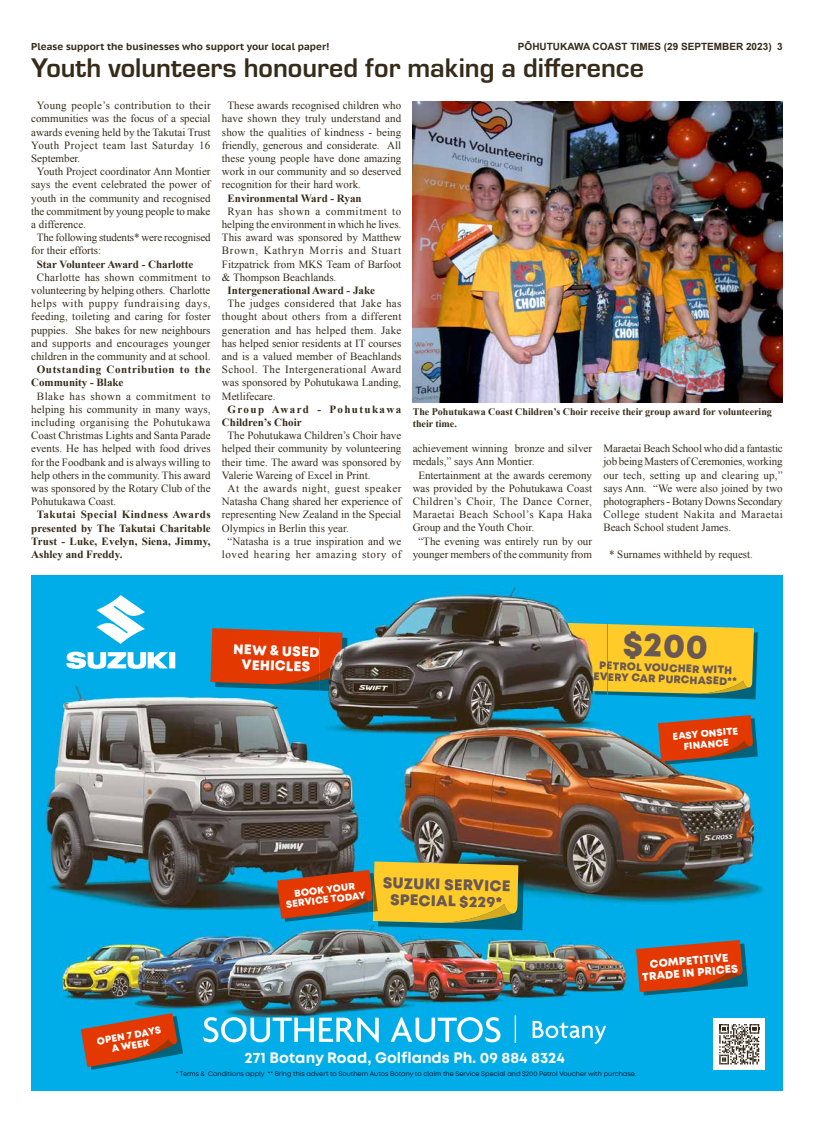
<style>
.page{position:relative;width:814px;height:1134px;background:#fff}
.page>*{position:absolute;margin:0;border:0;box-sizing:border-box;transform-origin:0 0}
.t1{font:800 33.7px "Mont";color:#695854}
.t2{font:700 28px "Eurostile";color:#362b1a}
.t3{font:800 15.3px/16.5px "Mont";color:#695854;text-align:center}
.t4{font:700 15.2px "Mont";color:#fff}
.t5{font:800 13.8px/14.9px "Mont";color:#fff;text-align:center}
.t6{font:800 11.1px/12px "Mont";color:#fff;text-align:center}
.t7{font:11px/13.2px "Times New Roman";color:#362b1a;text-align:justify}
.t8{font:700 11px/13.2px "Times New Roman";color:#362b1a;text-align:justify}
.t9{font:11px "Times New Roman";letter-spacing:.04em;color:#362b1a}
.t10{font:700 11px/13.2px "Times New Roman";letter-spacing:.05em;color:#362b1a}
.t11{font:700 11px/13.2px "Times New Roman";letter-spacing:.125em;color:#362b1a}
.t12{font:11px "Times New Roman";letter-spacing:.025em;color:#362b1a}
.t13{font:11px "Times New Roman";letter-spacing:.03em;color:#362b1a}
.t14{font:11px "Times New Roman";letter-spacing:.05em;color:#362b1a}
.t15{font:11px "Times New Roman";letter-spacing:.035em;color:#362b1a}
.t16{font:800 10.9px/11.1px "Mont";color:#695854;text-align:center}
.t17{font:700 10px/12px "Times New Roman";color:#362b1a}
.t18{font:700 10px "PT Sans Caption";color:#362b1a}
.t19{font:700 10px "Arial";color:#362b1a}
.t20{font:800 9.9px/10px "Mont";color:#fff;text-align:center}
.t21{font:6.6px "Mont";color:#000014}
.s1{color:#685854}
</style>
<div class="page">
<div style="left:31px;top:575px;width:751px;height:516px;background:#00ade9"></div>
<svg style="left:203px;top:1018px;width:313px;height:25px"></svg>
<svg style="left:532px;top:1021px;width:74px;height:23px"></svg>
<svg style="left:96px;top:595px;width:49px;height:49px"></svg>
<svg style="left:66px;top:652px;width:109px;height:17px"></svg>
<img style="left:60px;top:923px;width:567px;height:95px">
<img style="left:207px;top:1015px;width:309px;height:3px">
<div style="left:713px;top:1018px;width:51px;height:52px;background:#fff"></div>
<svg style="left:719px;top:1024px;width:40px;height:40px"></svg>
<svg style="left:636px;top:940px;width:112px;height:55px"></svg>
<svg style="left:81px;top:1013px;width:102px;height:57px"></svg>
<img style="left:45px;top:685px;width:320px;height:227px">
<svg style="left:210px;top:628px;width:109px;height:63px;background:#bb451e"></svg>
<img style="left:342px;top:586px;width:252px;height:148px">
<svg style="left:594px;top:624px;width:163px;height:75px;background:#d6bf3d"></svg>
<img style="left:567px;top:623px;width:40px;height:68px">
<img style="left:319px;top:638px;width:28px;height:47px">
<img style="left:319px;top:632px;width:23px;height:44px">
<img style="left:319px;top:667px;width:19px;height:13px">
<img style="left:319px;top:685px;width:50px;height:49px">
<img style="left:396px;top:727px;width:368px;height:178px">
<img style="left:664px;top:718px;width:93px;height:47px">
<img style="left:658px;top:715px;width:95px;height:46px">
<img style="left:702px;top:741px;width:49px;height:17px">
<img style="left:383px;top:710px;width:224px;height:24px">
<img style="left:378px;top:923px;width:144px;height:7px">
<img style="left:523px;top:871px;width:1px;height:34px">
<svg style="left:277px;top:861px;width:246px;height:62px;background:#c09133"></svg>
<img style="left:412px;top:102px;width:370px;height:301px">
<p class="t18" style="left:31px;top:40px;width:299px">Please support the businesses who support your local paper!</p>
<p class="t19" style="left:518px;top:40px;width:266px">PŌHUTUKAWA COAST TIMES (29 SEPTEMBER 2023) 3</p>
<h2 class="t2" style="left:31px;top:48px;width:614px">Youth volunteers honoured for making a difference</h2>
<p class="t12" style="left:37px;top:98px;width:175px">Young people’s contribution to their</p>
<p class="t7" style="left:31px;top:112px;width:181px">communities was the focus of a special</p>
<p class="t7" style="left:31px;top:125px;width:181px">awards evening held by the Takutai Trust</p>
<p class="t9" style="left:31px;top:138px;width:181px">Youth Project team last Saturday 16</p>
<p class="t7" style="left:31px;top:151px;width:51px">September.</p>
<p class="t7" style="left:37px;top:165px;width:175px">Youth Project coordinator Ann Montier</p>
<p class="t7" style="left:31px;top:178px;width:181px">says the event celebrated the power of</p>
<p class="t7" style="left:31px;top:191px;width:181px">youth in the community and recognised</p>
<p class="t7" style="left:31px;top:204px;width:181px">the commitment by young people to make</p>
<p class="t7" style="left:31px;top:217px;width:56px">a difference.</p>
<p class="t7" style="left:37px;top:231px;width:175px">The following students* were recognised</p>
<p class="t7" style="left:31px;top:244px;width:72px">for their efforts:</p>
<p class="t8" style="left:37px;top:257px;width:158px">Star Volunteer Award - Charlotte</p>
<p class="t7" style="left:31px;top:270px;width:181px;text-align:center">Charlotte has shown commitment to volunteering by helping others. Charlotte helps with puppy fundraising days, feeding, toileting and caring for foster puppies. She bakes for new neighbours and supports and encourages younger children in the community and at school.</p>
<p class="t10" style="left:31px;top:363px;width:181px;text-indent:6px">Outstanding Contribution to the<br>Community - Blake</p>
<p class="t7" style="left:31px;top:389px;width:181px;text-indent:6px">Blake has shown a commitment to helping his community in many ways, including organising the Pohutukawa Coast Christmas Lights and Santa Parade events. He has helped with food drives for the Foodbank and is always willing to help others in the community. This award was sponsored by the Rotary Club of the Pohutukawa Coast.</p>
<p class="t8" style="left:31px;top:508px;width:181px;text-indent:6px">Takutai Special Kindness Awards presented by The Takutai Charitable Trust - Luke, Evelyn, Siena, Jimmy, Ashley and Freddy.</p>
<p class="t7" style="left:222px;top:99px;width:181px;text-indent:6px">These awards recognised children who have shown they truly understand and show the qualities of kindness - being friendly, generous and considerate. All these young people have done amazing work in our community and so deserved recognition for their hard work.</p>
<p class="t8" style="left:227px;top:191px;width:135px">Environmental Ward - Ryan</p>
<p class="t7" style="left:222px;top:204px;width:181px;text-indent:6px">Ryan has shown a commitment to helping the environment in which he lives.<br>This award was sponsored by Matthew Brown, Kathryn Morris and Stuart Fitzpatrick from MKS Team of Barfoot &amp; Thompson Beachlands.</p>
<p class="t8" style="left:227px;top:284px;width:149px">Intergenerational Award - Jake</p>
<p class="t7" style="left:222px;top:297px;width:181px;text-indent:6px">The judges considered that Jake has thought about others from a different generation and has helped them. Jake has helped senior residents at IT courses and is a valued member of Beachlands School. The Intergenerational Award was sponsored by Pohutukawa Landing, Metlifecare.</p>
<p class="t11" style="left:222px;top:402px;width:181px;text-indent:6px">Group Award - Pohutukawa<br>Children’s Choir</p>
<p class="t7" style="left:227px;top:429px;width:175px">The Pohutukawa Children’s Choir have</p>
<p class="t7" style="left:222px;top:442px;width:181px">helped their community by volunteering</p>
<p class="t7" style="left:222px;top:455px;width:181px">their time. The award was sponsored by</p>
<p class="t7" style="left:222px;top:468px;width:150px">Valerie Wareing of Excel in Print.</p>
<p class="t9" style="left:227px;top:481px;width:175px">At the awards night, guest speaker</p>
<p class="t7" style="left:222px;top:495px;width:181px">Natasha Chang shared her experience of</p>
<p class="t7" style="left:222px;top:508px;width:181px">representing New Zealand in the Special</p>
<p class="t7" style="left:222px;top:521px;width:128px">Olympics in Berlin this year.</p>
<p class="t7" style="left:227px;top:534px;width:175px">“Natasha is a true inspiration and we</p>
<p class="t14" style="left:222px;top:547px;width:181px">loved hearing her amazing story of</p>
<p class="t17" style="left:412px;top:406px;width:361px">The Pohutukawa Coast Children’s Choir receive their group award for volunteering their time.</p>
<p class="t7" style="left:412px;top:442px;width:181px">achievement winning bronze and silver</p>
<p class="t7" style="left:412px;top:455px;width:123px">medals,” says Ann Montier.</p>
<p class="t7" style="left:418px;top:468px;width:175px">Entertainment at the awards ceremony</p>
<p class="t7" style="left:412px;top:481px;width:181px">was provided by the Pohutukawa Coast</p>
<p class="t13" style="left:412px;top:494px;width:181px">Children’s Choir, The Dance Corner,</p>
<p class="t15" style="left:412px;top:507px;width:181px">Maraetai Beach School’s Kapa Haka</p>
<p class="t7" style="left:412px;top:521px;width:123px">Group and the Youth Choir.</p>
<p class="t7" style="left:418px;top:534px;width:175px">“The evening was entirely run by our</p>
<p class="t7" style="left:412px;top:547px;width:181px">younger members of the community from</p>
<p class="t7" style="left:603px;top:442px;width:181px">Maraetai Beach School who did a fantastic job being Masters of Ceremonies, working our tech, setting up and clearing up,” says Ann. “We were also joined by two photographers - Botany Downs Secondary College student Nakita and Maraetai Beach School student James.</p>
<p class="t7" style="left:609px;top:547px;width:145px">* Surnames withheld by request.</p>
<p class="t5" style="left:234px;top:642px;width:88px;rotate:2deg">NEW &amp; USED<br>VEHICLES</p>
<h1 class="t1" style="left:623px;top:622px;width:87px;rotate:2deg">$200</h1>
<p class="t16" style="left:594px;top:660px;width:145px;rotate:2deg"><span class="s1">PE</span>TROL VOUCHER WITH<br><span class="s1">EV</span>ERY CAR PURCHASED**</p>
<p class="t20" style="left:672px;top:731px;width:67px;line-height:10.7px;rotate:-5deg">EASY ONSITE<br>FINANCE</p>
<p class="t20" style="left:284px;top:890px;width:81px;rotate:-7deg">BOOK YOUR<br>SERVICE TODAY</p>
<h3 class="t3" style="left:383px;top:874px;width:129px;rotate:2deg">SUZUKI SERVICE<br>SPECIAL $229*</h3>
<p class="t6" style="left:640px;top:959px;width:98px;rotate:-5deg">COMPETITIVE<br>TRADE IN PRICES</p>
<p class="t20" style="left:96px;top:1036px;width:66px;rotate:-10deg">OPEN 7 DAYS<br>A WEEK</p>
<h3 class="t4" style="left:244px;top:1048px;width:322px">271 Botany Road, Golflands Ph. 09 884 8324</h3>
<p class="t21" style="left:176px;top:1070px;width:462px">* Terms &amp; Conditions apply ** Bring this advert to Southern Autos Botany to claim the Service Special and $200 Petrol Voucher with purchase.</p>
</div>
